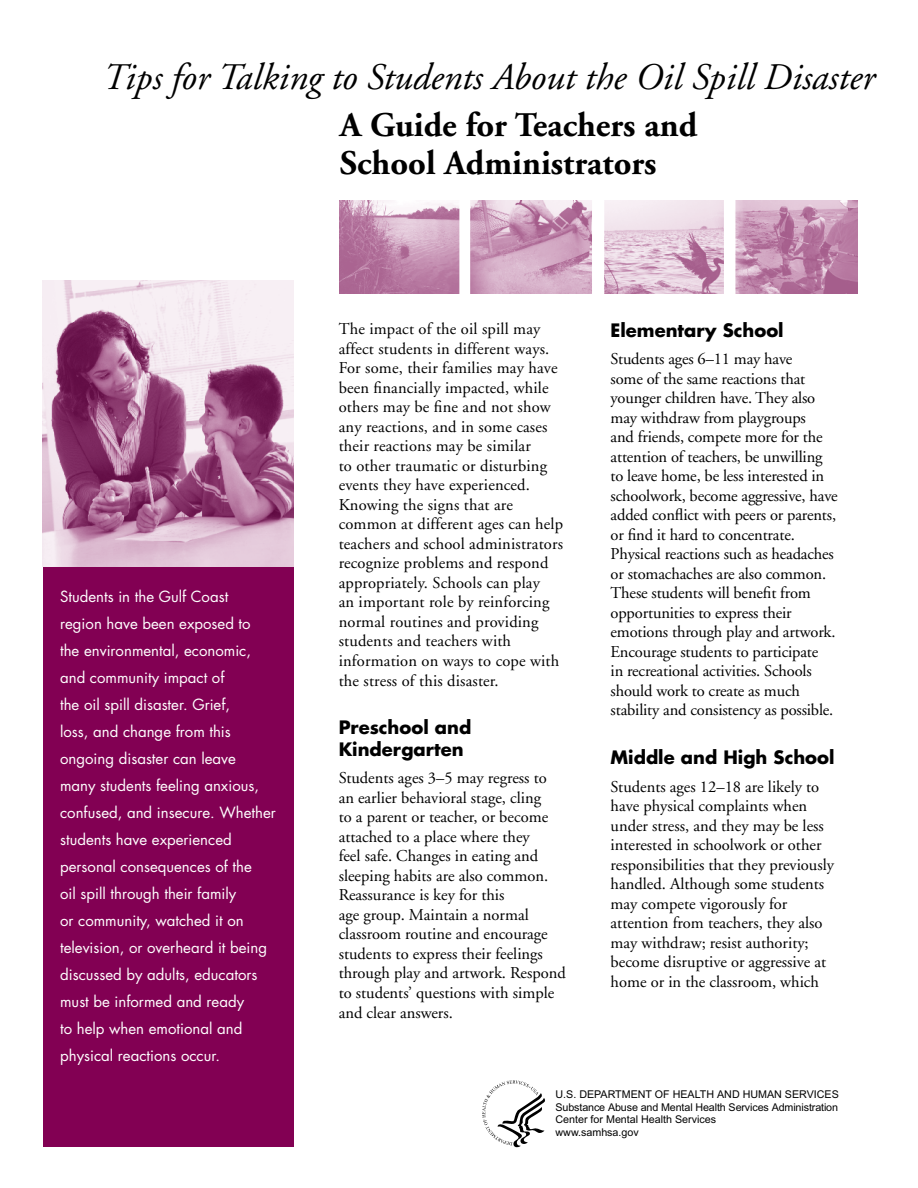
<style>
.page{position:relative;width:918px;height:1188px;background:#fff}
.page>*{position:absolute;margin:0;border:0;box-sizing:border-box;transform-origin:0 0}
.Italic_Title{font:italic 37.5px "Adobe Garamond";color:#000}
.t1{font:700 34.5px "Adobe Garamond";color:#000}
.Heading_1{font:700 18px/21.6px "Futura";color:#000}
.Body_Text{font:16.5px/19.5px "Adobe Garamond";color:#000}
.t2{font:15px/27px "Futura";color:#fff}
.t3{font:10.65px/12.9px "Arial";color:#000}
.t4{font:8.4px "Times New Roman";color:#000}
</style>
<div class="page">
<div style="left:43px;top:280px;width:251px;height:867px;background:#820053"></div>
<img style="left:340px;top:201px;width:518px;height:92px">
<img style="left:43px;top:280px;width:251px;height:286px">
<svg style="left:482px;top:1080px;width:63px;height:67px"></svg>
<p class="Italic_Title" style="left:103px;top:57px;width:773px">Tips for Talking to Students About the Oil Spill Disaster</p>
<p class="t2" style="left:60px;top:583px;width:217px">Students in the Gulf Coast<br>region have been exposed to<br>the environmental, economic, and community impact of<br>the oil spill disaster. Grief,<br>loss, and change from this ongoing disaster can leave<br>many students feeling anxious, confused, and insecure. Whether students have experienced personal consequences of the<br>oil spill through their family<br>or community, watched it on television, or overheard it being discussed by adults, educators must be informed and ready<br>to help when emotional and physical reactions occur.</p>
<p class="t1" style="left:340px;top:107px;width:359px">A Guide for Teachers and</p>
<p class="t1" style="left:340px;top:144px;width:318px">School Administrators</p>
<p class="Body_Text" style="left:339px;top:320px;width:226px">The impact of the oil spill may affect students in different ways.<br>For some, their families may have been financially impacted, while others may be fine and not show any reactions, and in some cases their reactions may be similar<br>to other traumatic or disturbing events they have experienced.<br>Knowing the signs that are common at different ages can help teachers and school administrators recognize problems and respond appropriately. Schools can play<br>an important role by reinforcing normal routines and providing students and teachers with information on ways to cope with the stress of this disaster.</p>
<h1 class="Heading_1" style="left:339px;top:716px;width:134px">Preschool and<br>Kindergarten</h1>
<p class="Body_Text" style="left:339px;top:769px;width:229px">Students ages 3–5 may regress to an earlier behavioral stage, cling<br>to a parent or teacher, or become attached to a place where they<br>feel safe. Changes in eating and sleeping habits are also common.<br>Reassurance is key for this<br>age group. Maintain a normal classroom routine and encourage students to express their feelings through play and artwork. Respond to students’ questions with simple and clear answers.</p>
<p class="t4" style="left:529px;top:1082px;width:4px">·</p>
<h1 class="Heading_1" style="left:611px;top:319px;width:175px">Elementary School</h1>
<p class="Body_Text" style="left:611px;top:350px;width:229px">Students ages 6–11 may have<br>some of the same reactions that younger children have. They also may withdraw from playgroups<br>and friends, compete more for the attention of teachers, be unwilling to leave home, be less interested in schoolwork, become aggressive, have added conflict with peers or parents, or find it hard to concentrate.<br>Physical reactions such as headaches or stomachaches are also common.<br>These students will benefit from opportunities to express their emotions through play and artwork.<br>Encourage students to participate<br>in recreational activities. Schools should work to create as much stability and consistency as possible.</p>
<h1 class="Heading_1" style="left:611px;top:746px;width:225px">Middle and High School</h1>
<p class="Body_Text" style="left:611px;top:777px;width:225px">Students ages 12–18 are likely to have physical complaints when under stress, and they may be less interested in schoolwork or other responsibilities that they previously handled. Although some students may compete vigorously for attention from teachers, they also may withdraw; resist authority; become disruptive or aggressive at home or in the classroom, which</p>
<p class="t3" style="left:556px;top:1088px;width:285px">U.S. DEPARTMENT OF HEALTH AND HUMAN SERVICES Substance Abuse and Mental Health Services Administration Center for Mental Health Services<br>www.samhsa.gov</p>
</div>
